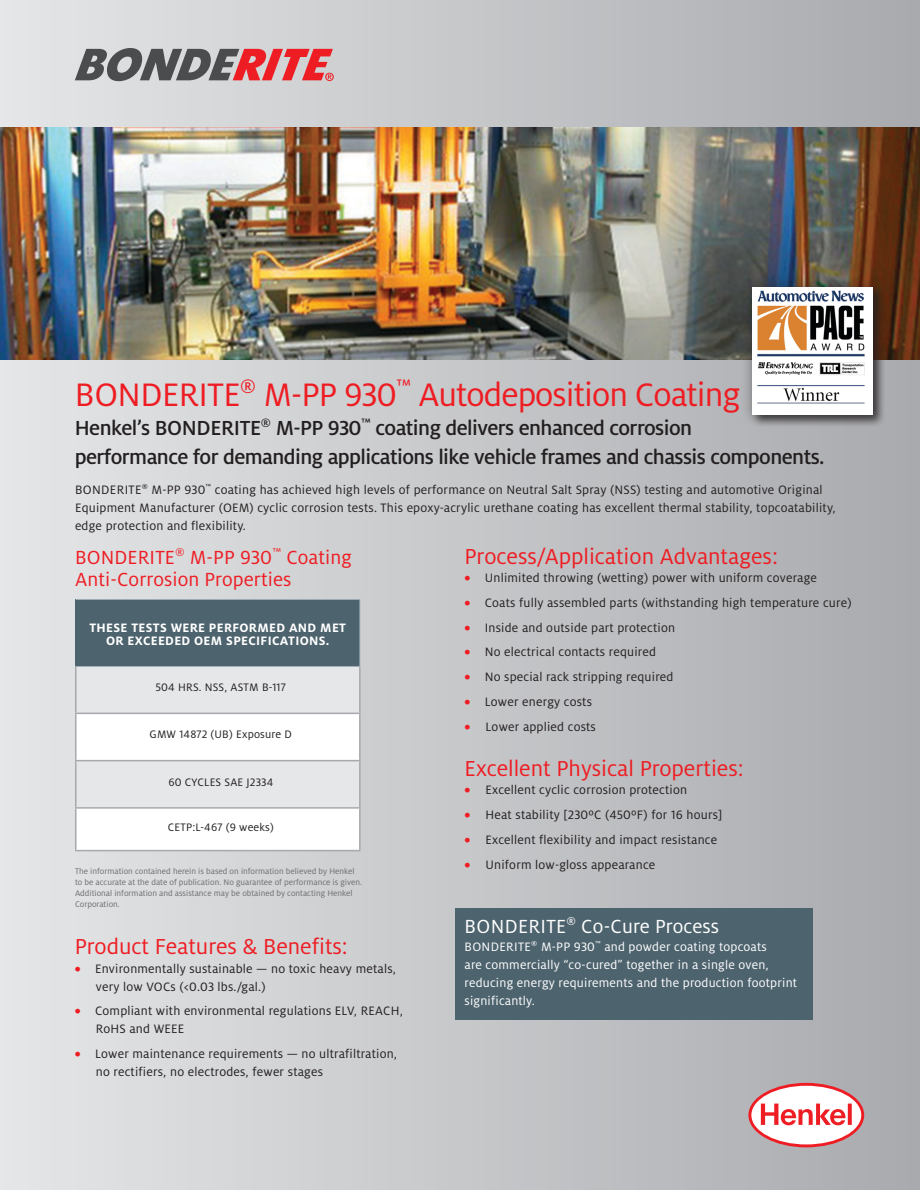
<style>
.page{position:relative;width:920px;height:1190px;background:#fff}
.page>*{position:absolute;margin:0;border:0;box-sizing:border-box;transform-origin:0 0}
.Headline_24_26_grey{font:36px "Henkel Milo";letter-spacing:-.015em;color:#ee1d23}
.Red_Mini_Heads{font:24px "Henkel Milo";color:#ee1d23}
.RedLine_Top{font:500 22.5px/28.8px "Henkel Milo";letter-spacing:-.025em;color:#231f20}
.Copy_14_18{font:21px "Henkel Milo";letter-spacing:.005em;color:#ee1d23}
.Copy_14_18-2{font:21px "Henkel Milo";letter-spacing:.015em;color:#fff}
.Copy_9_12_Bullets{font:13.5px/18px "Henkel Milo";letter-spacing:.015em;color:#231f20}
.Copy_9_12{font:13.5px/18px "Henkel Milo";letter-spacing:.015em;color:#231f20}
.Copy_9_12-2{font:13.5px/18px "Henkel Milo";letter-spacing:.015em;color:#fff}
.Copy_9_12-3{font:700 13.5px/13.5px "Henkel Milo";letter-spacing:.025em;color:#fff;text-align:center}
.Copy_9_12-4{font:12px "Henkel Milo";letter-spacing:.015em;color:#231f20}
.t1{font:9px/10.8px "Henkel Milo";color:#6c6d70}
.s1{font-weight:700;color:#ee1d23}
</style>
<div class="page">
<div style="left:0;top:0;width:919px;height:1189px;background:linear-gradient(to right,#e5e6e8,#a9aaae)"></div>
<div style="left:455px;top:908px;width:357px;height:112px;background:#4d636e"></div>
<div style="left:76px;top:599px;width:284px;height:67px;background:#4d636e"></div>
<svg style="left:76px;top:667px;width:283px;height:182px"></svg>
<hr style="left:359px;top:600px;width:1px;height:66px;background:#9dacb5">
<hr style="left:76px;top:599px;width:284px;height:1px;background:#9dacb5">
<hr style="left:75px;top:666px;width:285px;height:1px;background:#9dacb5">
<hr style="left:75px;top:667px;width:1px;height:45px;background:#a8a9ad">
<hr style="left:359px;top:667px;width:1px;height:45px;background:#a8a9ad">
<hr style="left:75px;top:712px;width:285px;height:2px;background:#a8a9ad">
<hr style="left:75px;top:714px;width:1px;height:46px;background:#a8a9ad">
<hr style="left:359px;top:714px;width:1px;height:46px;background:#a8a9ad">
<hr style="left:75px;top:760px;width:285px;height:1px;background:#a8a9ad">
<hr style="left:75px;top:761px;width:1px;height:46px;background:#a8a9ad">
<hr style="left:359px;top:761px;width:1px;height:46px;background:#a8a9ad">
<hr style="left:75px;top:807px;width:285px;height:1px;background:#a8a9ad">
<hr style="left:75px;top:808px;width:1px;height:41px;background:#a8a9ad">
<hr style="left:359px;top:808px;width:1px;height:41px;background:#a8a9ad">
<hr style="left:75px;top:849px;width:285px;height:2px;background:#a8a9ad">
<svg style="left:75px;top:48px;width:259px;height:33px"></svg>
<svg style="left:748px;top:1082px;width:116px;height:65px"></svg>
<img style="left:0;top:128px;width:919px;height:231px">
<div style="left:739px;top:275px;width:146px;height:153px;background:#231f20;opacity:.34"></div>
<img style="left:752px;top:288px;width:120px;height:127px">
<p class="Headline_24_26_grey" style="left:75px;top:375px;width:667px">BONDERITE<sup>®</sup> M-PP 930<sup>™</sup> Autodeposition Coating</p>
<p class="RedLine_Top" style="left:75px;top:414px;width:751px">Henkel’s BONDERITE<sup>®</sup> M-PP 930<sup>™</sup> coating delivers enhanced corrosion<br>performance for demanding applications like vehicle frames and chassis components.</p>
<p class="Copy_9_12" style="left:75px;top:480px;width:762px">BONDERITE<sup>®</sup> M-PP 930<sup>™</sup> coating has achieved high levels of performance on Neutral Salt Spray (NSS) testing and automotive Original<br>Equipment Manufacturer (OEM) cyclic corrosion tests. This epoxy-acrylic urethane coating has excellent thermal stability, topcoatability, edge protection and flexibility.</p>
<p class="Copy_14_18" style="left:75px;top:545px;width:278px">BONDERITE<sup>®</sup> M-PP 930<sup>™</sup> Coating</p>
<p class="Copy_14_18" style="left:75px;top:568px;width:218px">Anti-Corrosion Properties</p>
<p class="Copy_9_12-3" style="left:89px;top:620px;width:258px">THESE TESTS WERE PERFORMED AND MET<br>OR EXCEEDED OEM SPECIFICATIONS.</p>
<p class="Copy_9_12-4" style="left:155px;top:680px;width:132px">504 HRS. NSS, ASTM B-117</p>
<p class="Copy_9_12-4" style="left:149px;top:728px;width:144px">GMW 14872 (UB) Exposure D</p>
<p class="Copy_9_12-4" style="left:168px;top:775px;width:106px">60 CYCLES SAE J2334</p>
<p class="Copy_9_12-4" style="left:168px;top:820px;width:107px">CETP:L-467 (9 weeks)</p>
<p class="t1" style="left:75px;top:866px;width:288px">The information contained herein is based on information believed by Henkel to be accurate at the date of publication. No guarantee of performance is given.<br>Additional information and assistance may be obtained by contacting Henkel Corporation.</p>
<p class="Red_Mini_Heads" style="left:75px;top:933px;width:274px">Product Features &amp; Benefits:</p>
<p class="Copy_9_12_Bullets" style="left:96px;top:959px;width:302px;text-indent:-21px"><span class="s1">•</span> Environmentally sustainable — no toxic heavy metals, very low VOCs (&lt;0.03 lbs./gal.)</p>
<p class="Copy_9_12_Bullets" style="left:96px;top:1002px;width:308px;text-indent:-21px"><span class="s1">•</span> Compliant with environmental regulations ELV, REACH,<br>RoHS and WEEE</p>
<p class="Copy_9_12_Bullets" style="left:96px;top:1044px;width:303px;text-indent:-21px"><span class="s1">•</span> Lower maintenance requirements — no ultrafiltration, no rectifiers, no electrodes, fewer stages</p>
<p class="Red_Mini_Heads" style="left:464px;top:543px;width:315px">Process/Application Advantages:</p>
<p class="Copy_9_12_Bullets" style="left:464px;top:569px;width:354px"><span class="s1">•</span> Unlimited throwing (wetting) power with uniform coverage</p>
<p class="Copy_9_12_Bullets" style="left:464px;top:593px;width:388px"><span class="s1">•</span> Coats fully assembled parts (withstanding high temperature cure)</p>
<p class="Copy_9_12_Bullets" style="left:464px;top:618px;width:212px"><span class="s1">•</span> Inside and outside part protection</p>
<p class="Copy_9_12_Bullets" style="left:464px;top:643px;width:193px"><span class="s1">•</span> No electrical contacts required</p>
<p class="Copy_9_12_Bullets" style="left:464px;top:668px;width:210px"><span class="s1">•</span> No special rack stripping required</p>
<p class="Copy_9_12_Bullets" style="left:464px;top:692px;width:129px"><span class="s1">•</span> Lower energy costs</p>
<p class="Copy_9_12_Bullets" style="left:464px;top:717px;width:133px"><span class="s1">•</span> Lower applied costs</p>
<p class="Red_Mini_Heads" style="left:464px;top:755px;width:281px">Excellent Physical Properties:</p>
<p class="Copy_9_12_Bullets" style="left:464px;top:781px;width:224px"><span class="s1">•</span> Excellent cyclic corrosion protection</p>
<p class="Copy_9_12_Bullets" style="left:464px;top:806px;width:259px"><span class="s1">•</span> Heat stability [230ºC (450ºF) for 16 hours]</p>
<p class="Copy_9_12_Bullets" style="left:464px;top:830px;width:254px"><span class="s1">•</span> Excellent flexibility and impact resistance</p>
<p class="Copy_9_12_Bullets" style="left:464px;top:855px;width:192px"><span class="s1">•</span> Uniform low-gloss appearance</p>
<p class="Copy_14_18-2" style="left:464px;top:914px;width:256px">BONDERITE<sup>®</sup> Co-Cure Process</p>
<p class="Copy_9_12-2" style="left:464px;top:937px;width:334px">BONDERITE<sup>®</sup> M-PP 930<sup>™</sup> and powder coating topcoats<br>are commercially “co-cured” together in a single oven, reducing energy requirements and the production footprint significantly.</p>
</div>
